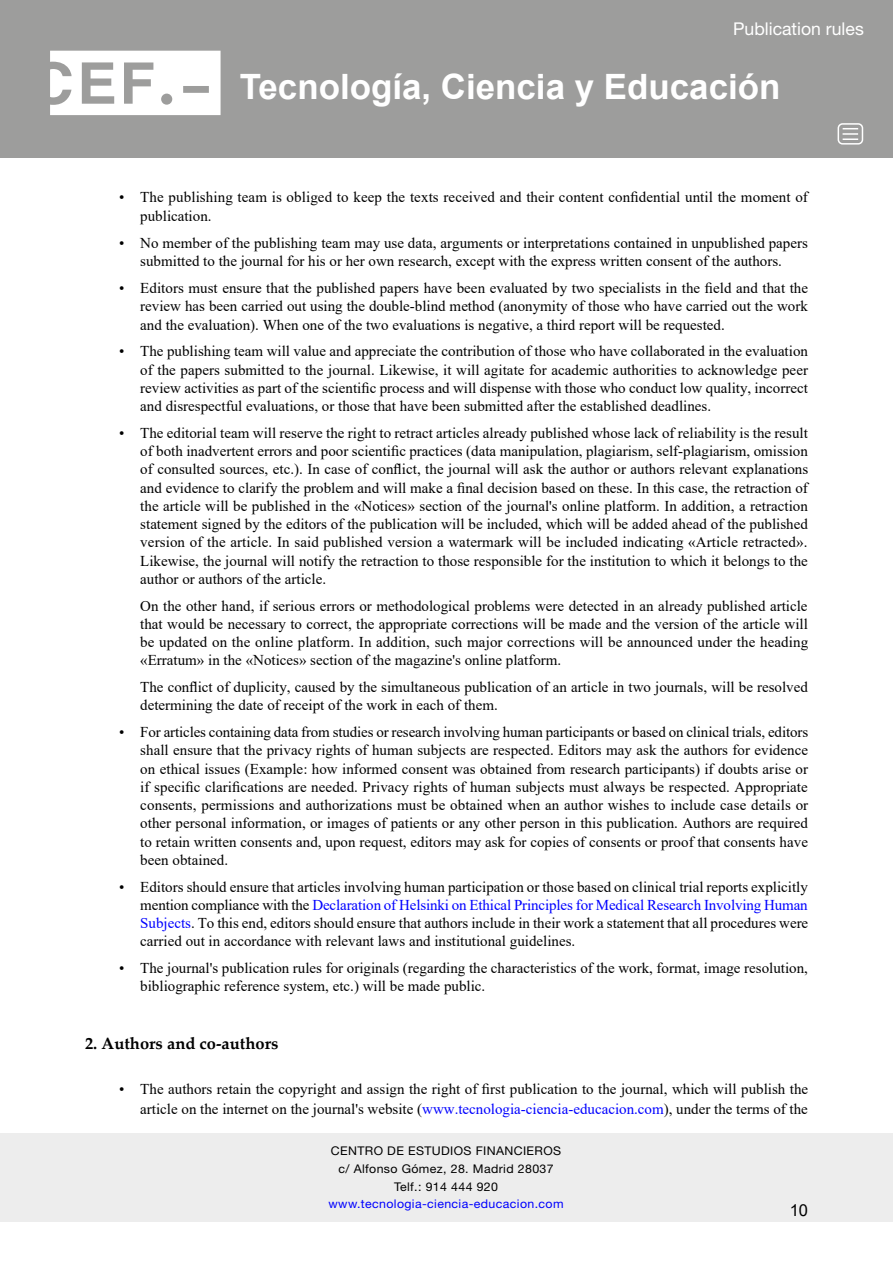
<style>
.page{position:relative;width:893px;height:1263px;background:#fff}
.page>*{position:absolute;margin:0;border:0;box-sizing:border-box;transform-origin:0 0}
.t1{font:700 34.95px "Arial";color:#fff}
.t2{font:17.7px "Helvetica Neue LT Std";color:#fff}
.epígrafe_1_1_1{font:700 16.5px "Palatino Linotype";color:#000}
.t3{font:16.5px "Arial";color:#000}
.a___bolo__1__1_ª_cla{font:15px/18.3px "Times New Roman";color:#000;text-align:justify}
.t4{font:12px/17.7px "Helvetica Neue LT Std";letter-spacing:.03em;color:#000;text-align:center}
.t5{font:12px "Helvetica Neue LT Std";letter-spacing:.03em;color:#00f}
.s1{color:#00f}
</style>
<div class="page">
<div style="left:0;top:0;width:893px;height:157px;background:#9d9d9c"></div>
<svg style="left:50px;top:51px;width:171px;height:64px"></svg>
<div style="left:838px;top:123px;width:25px;height:22px;border:2px solid #fff;border-radius:4px"></div>
<svg style="left:842px;top:128px;width:16px;height:12px"></svg>
<div style="left:0;top:1133px;width:893px;height:88px;background:#ededed"></div>
<p class="t2" style="left:733px;top:18px;width:132px">Publication rules</p>
<h1 class="t1" style="left:240px;top:62px;width:542px">Tecnología, Ciencia y Educación</h1>
<p class="a___bolo__1__1_ª_cla" style="left:140px;top:186px;width:669px;line-height:19.6px;text-indent:-21px">• The publishing team is obliged to keep the texts received and their content confidential until the moment of publication.</p>
<p class="a___bolo__1__1_ª_cla" style="left:119px;top:234px;width:690px;text-align:center">• No member of the publishing team may use data, arguments or interpretations contained in unpublished papers submitted to the journal for his or her own research, except with the express written consent of the authors.</p>
<p class="a___bolo__1__1_ª_cla" style="left:140px;top:279px;width:669px;text-indent:-21px">• Editors must ensure that the published papers have been evaluated by two specialists in the field and that the review has been carried out using the double-blind method (anonymity of those who have carried out the work and the evaluation). When one of the two evaluations is negative, a third report will be requested.</p>
<p class="a___bolo__1__1_ª_cla" style="left:140px;top:342px;width:669px;text-indent:-21px">• The publishing team will value and appreciate the contribution of those who have collaborated in the evaluation of the papers submitted to the journal. Likewise, it will agitate for academic authorities to acknowledge peer review activities as part of the scientific process and will dispense with those who conduct low quality, incorrect and disrespectful evaluations, or those that have been submitted after the established deadlines.</p>
<p class="a___bolo__1__1_ª_cla" style="left:140px;top:423px;width:669px;text-indent:-21px">• The editorial team will reserve the right to retract articles already published whose lack of reliability is the result of both inadvertent errors and poor scientific practices (data manipulation, plagiarism, self-plagiarism, omission of consulted sources, etc.). In case of conflict, the journal will ask the author or authors relevant explanations and evidence to clarify the problem and will make a final decision based on these. In this case, the retraction of the article will be published in the «Notices» section of the journal's online platform. In addition, a retraction statement signed by the editors of the publication will be included, which will be added ahead of the published version of the article. In said published version a watermark will be included indicating «Article retracted».<br>Likewise, the journal will notify the retraction to those responsible for the institution to which it belongs to the author or authors of the article.</p>
<p class="a___bolo__1__1_ª_cla" style="left:140px;top:596px;width:669px">On the other hand, if serious errors or methodological problems were detected in an already published article that would be necessary to correct, the appropriate corrections will be made and the version of the article will be updated on the online platform. In addition, such major corrections will be announced under the heading «Erratum» in the «Notices» section of the magazine's online platform.</p>
<p class="a___bolo__1__1_ª_cla" style="left:140px;top:677px;width:669px">The conflict of duplicity, caused by the simultaneous publication of an article in two journals, will be resolved determining the date of receipt of the work in each of them.</p>
<p class="a___bolo__1__1_ª_cla" style="left:140px;top:722px;width:669px;text-indent:-21px">• For articles containing data from studies or research involving human participants or based on clinical trials, editors shall ensure that the privacy rights of human subjects are respected. Editors may ask the authors for evidence on ethical issues (Example: how informed consent was obtained from research participants) if doubts arise or if specific clarifications are needed. Privacy rights of human subjects must always be respected. Appropriate consents, permissions and authorizations must be obtained when an author wishes to include case details or other personal information, or images of patients or any other person in this publication. Authors are required to retain written consents and, upon request, editors may ask for copies of consents or proof that consents have been obtained.</p>
<p class="a___bolo__1__1_ª_cla" style="left:140px;top:877px;width:669px;text-indent:-21px">• Editors should ensure that articles involving human participation or those based on clinical trial reports explicitly mention compliance with the <span class="s1">Declaration of Helsinki on Ethical Principles for Medical Research Involving Human Subjects</span>. To this end, editors should ensure that authors include in their work a statement that all procedures were carried out in accordance with relevant laws and institutional guidelines.</p>
<p class="a___bolo__1__1_ª_cla" style="left:140px;top:958px;width:669px;text-indent:-21px">• The journal's publication rules for originals (regarding the characteristics of the work, format, image resolution, bibliographic reference system, etc.) will be made public.</p>
<p class="epígrafe_1_1_1" style="left:85px;top:1032px;width:195px">2. Authors and co-authors</p>
<p class="a___bolo__1__1_ª_cla" style="left:119px;top:1079px;width:691px;line-height:19.6px;text-align:right">• The authors retain the copyright and assign the right of first publication to the journal, which will publish the article on the internet on the journal's website (<span class="s1">www.tecnologia-ciencia-educacion.com</span>), under the terms of the</p>
<p class="t4" style="left:331px;top:1142px;width:232px">CENTRO DE ESTUDIOS FINANCIEROS c/ Alfonso Gómez, 28. Madrid 28037<br>Telf.: 914 444 920</p>
<p class="t5" style="left:329px;top:1197px;width:236px">www.tecnologia-ciencia-educacion.com</p>
<p class="t3" style="left:790px;top:1199px;width:20px">10</p>
</div>
